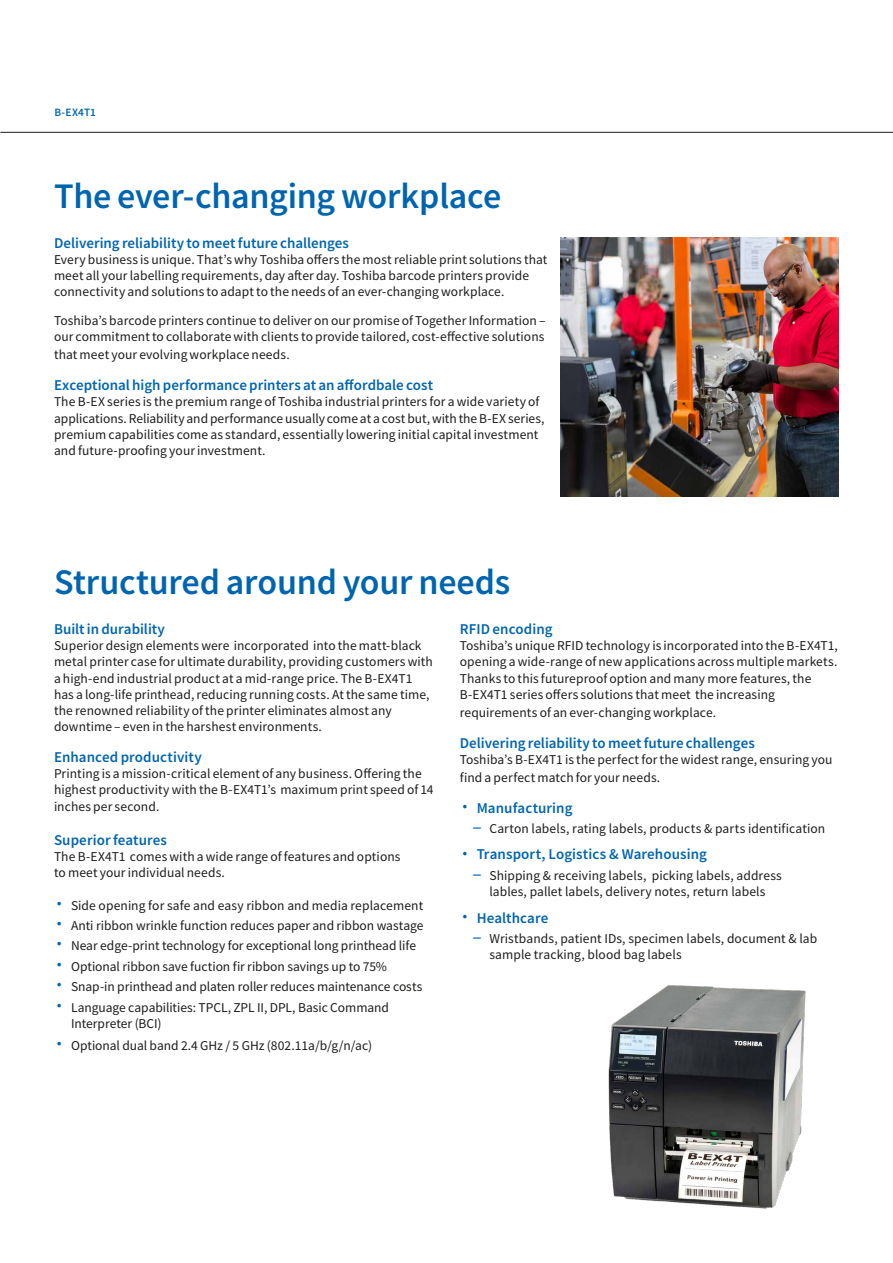
<style>
.page{position:relative;width:893px;height:1263px;background:#fff}
.page>*{position:absolute;margin:0;border:0;box-sizing:border-box;transform-origin:0 0}
.t1{font:500 36px "Toshiba Sans";letter-spacing:-.005em;color:#0065b0}
.t2{font:500 15px "Toshiba Sans";color:#0065b0}
.t3{font:13.5px/16.2px "Toshiba Sans";letter-spacing:.005em;color:#1c1c1b}
.t4{font:500 11.25px "Toshiba Sans";letter-spacing:.01em;color:#0065b0}
.s1{font-weight:700;font-size:19.5px;color:#0065b0}
.s2{font-weight:700;font-size:19.5px}
.s3{font-size:19.5px;color:#0065b0}
</style>
<div class="page">
<img style="left:560px;top:237px;width:279px;height:259px">
<hr style="left:0;top:132px;width:893px;height:1px;background:#1c1c1b">
<img style="left:608px;top:985px;width:198px;height:224px">
<p class="t4" style="left:54px;top:104px;width:43px">B-EX4T1</p>
<h1 class="t1" style="left:54px;top:172px;width:449px">The ever-changing workplace</h1>
<p class="t2" style="left:54px;top:233px;width:297px">Delivering reliability to meet future challenges</p>
<p class="t3" style="left:54px;top:251px;width:495px">Every business is unique. That’s why Toshiba offers the most reliable print solutions that meet all your labelling requirements, day after day. Toshiba barcode printers provide connectivity and solutions to adapt to the needs of an ever-changing workplace.</p>
<p class="t3" style="left:54px;top:313px;width:493px">Toshiba’s barcode printers continue to deliver on our promise of Together Information – our commitment to collaborate with clients to provide tailored, cost-effective solutions</p>
<p class="t3" style="left:54px;top:347px;width:237px">that meet your evolving workplace needs.</p>
<p class="t2" style="left:54px;top:375px;width:381px">Exceptional high performance printers at an affordbale cost</p>
<p class="t3" style="left:54px;top:394px;width:492px">The B-EX series is the premium range of Toshiba industrial printers for a wide variety of applications. Reliability and performance usually come at a cost but, with the B-EX series, premium capabilities come as standard, essentially lowering initial capital investment and future-proofing your investment.</p>
<h1 class="t1" style="left:54px;top:559px;width:458px">Structured around your needs</h1>
<p class="t2" style="left:54px;top:619px;width:113px">Built in durability</p>
<p class="t3" style="left:54px;top:637px;width:380px">Superior design elements were incorporated into the matt-black metal printer case for ultimate durability, providing customers with a high-end industrial product at a mid-range price. The B-EX4T1 has a long-life printhead, reducing running costs. At the same time, the renowned reliability of the printer eliminates almost any downtime – even in the harshest environments.</p>
<p class="t2" style="left:54px;top:747px;width:149px">Enhanced productivity</p>
<p class="t3" style="left:54px;top:765px;width:381px">Printing is a mission-critical element of any business. Offering the highest productivity with the B-EX4T1’s maximum print speed of 14 inches per second.</p>
<p class="t2" style="left:54px;top:830px;width:114px">Superior features</p>
<p class="t3" style="left:54px;top:848px;width:348px">The B-EX4T1 comes with a wide range of features and options to meet your individual needs.</p>
<p class="t3" style="left:54px;top:895px;width:371px;line-height:20.4px"><span class="s1">∙</span> Side opening for safe and easy ribbon and media replacement <span class="s1">∙</span> Anti ribbon wrinkle function reduces paper and ribbon wastage <span class="s1">∙</span> Near edge-print technology for exceptional long printhead life <span class="s1">∙</span> Optional ribbon save fuction fir ribbon savings up to 75%<br><span class="s1">∙</span> Snap-in printhead and platen roller reduces maintenance costs <span class="s1">∙</span> Language capabilities: TPCL, ZPL II, DPL, Basic Command</p>
<p class="t3" style="left:54px;top:1012px;width:320px;line-height:22.2px;text-indent:17px">Interpreter (BCI)<br><span class="s1">∙</span> Optional dual band 2.4 GHz / 5 GHz (802.11a/b/g/n/ac)</p>
<p class="t2" style="left:460px;top:619px;width:94px">RFID encoding</p>
<p class="t3" style="left:460px;top:637px;width:380px">Toshiba’s unique RFID technology is incorporated into the B-EX4T1, opening a wide-range of new applications across multiple markets.<br>Thanks to this futureproof option and many more features, the B-EX4T1 series offers solutions that meet the increasing</p>
<p class="t3" style="left:460px;top:704px;width:258px">requirements of an ever-changing workplace.</p>
<p class="t2" style="left:460px;top:733px;width:297px">Delivering reliability to meet future challenges</p>
<p class="t3" style="left:460px;top:750px;width:374px;line-height:18px">Toshiba’s B-EX4T1 is the perfect for the widest range, ensuring you find a perfect match for your needs.</p>
<p class="t2" style="left:460px;top:798px;width:114px"><span class="s2">∙</span> Manufacturing</p>
<p class="t3" style="left:472px;top:820px;width:354px"><span class="s3">–</span> Carton labels, rating labels, products &amp; parts identification</p>
<p class="t2" style="left:460px;top:845px;width:249px"><span class="s2">∙</span> Transport, Logistics &amp; Warehousing</p>
<p class="t3" style="left:472px;top:867px;width:311px;text-align:center"><span class="s3">–</span> Shipping &amp; receiving labels, picking labels, address lables, pallet labels, delivery notes, return labels</p>
<p class="t2" style="left:460px;top:908px;width:90px"><span class="s2">∙</span> Healthcare</p>
<p class="t3" style="left:489px;top:930px;width:329px;text-indent:-17px"><span class="s3">–</span> Wristbands, patient IDs, specimen labels, document &amp; lab sample tracking, blood bag labels</p>
</div>
